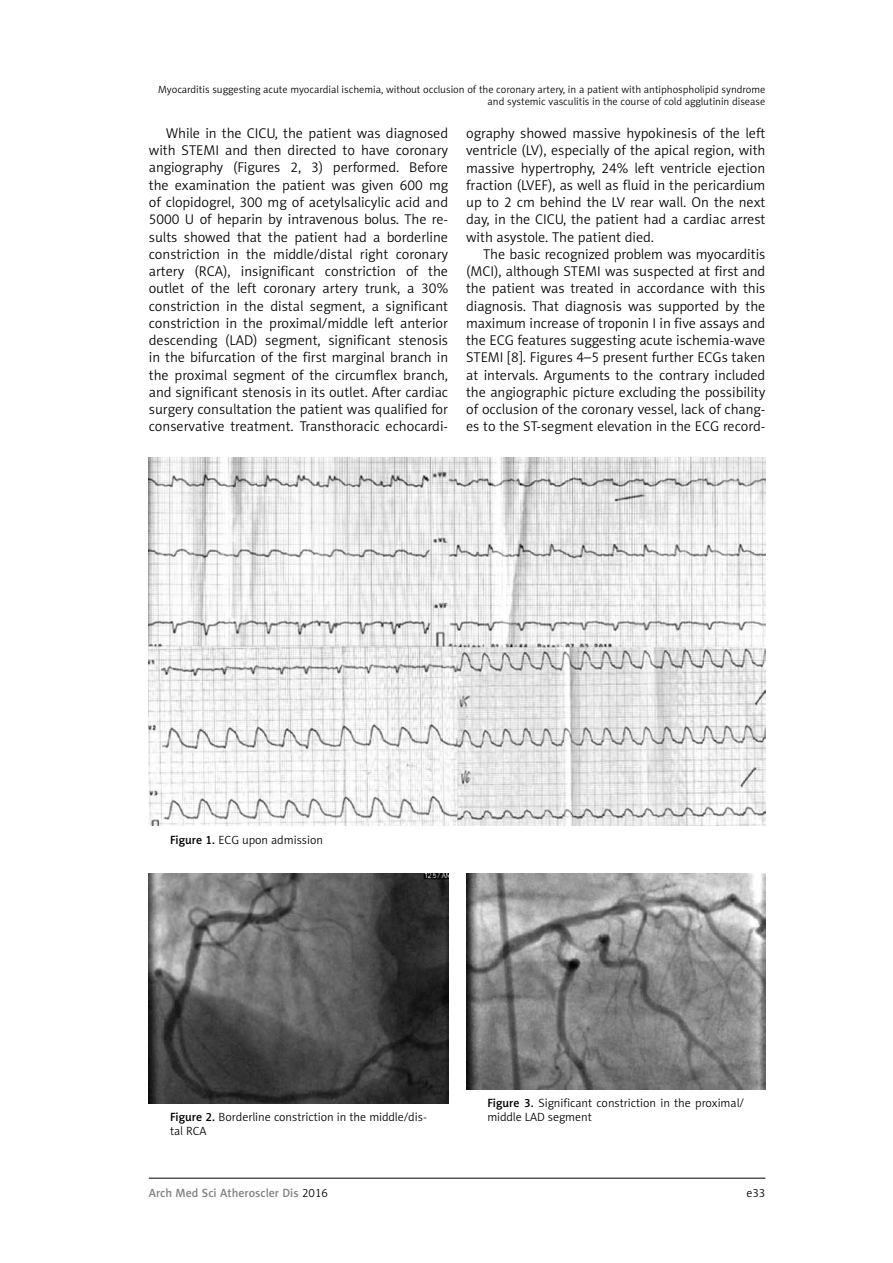
<style>
.page{position:relative;width:893px;height:1263px;background:#fff}
.page>*{position:absolute;margin:0;border:0;box-sizing:border-box;transform-origin:0 0}
.t1{font:14.25px/17.2px "Naomi Sans EFN Light";color:#000;text-align:justify}
.t2{font:12px/14.4px "Naomi Sans EFN Light";color:#000}
.t3{font:12px "Naomi Sans EFN Medium";color:#808285}
.t4{font:10.5px/12.6px "Naomi Sans EFN Light";color:#000;text-align:right}
.s1{font-family:"Naomi Sans EFN Medium"}
.s2{font-family:"Naomi Sans EFN Light";color:#000}
</style>
<div class="page">
<hr style="left:149px;top:1178px;width:616px;height:1px;background:#000">
<img style="left:149px;top:457px;width:616px;height:369px">
<img style="left:149px;top:873px;width:299px;height:231px">
<img style="left:466px;top:873px;width:299px;height:216px">
<p class="t4" style="left:158px;top:83px;width:609px">Myocarditis suggesting acute myocardial ischemia, without occlusion of the coronary artery, in a patient with antiphospholipid syndrome and systemic vasculitis in the course of cold agglutinin disease</p>
<p class="t1" style="left:149px;top:124px;width:301px;text-indent:17px">While in the CICU, the patient was diagnosed with STEMI and then directed to have coronary angiography (Figures 2, 3) performed. Before the examination the patient was given 600 mg of clopidogrel, 300 mg of acetylsalicylic acid and 5000 U of heparin by intravenous bolus. The re&shy;sults showed that the patient had a borderline constriction in the middle/distal right coronary artery (RCA), insignificant constriction of the outlet of the left coronary artery trunk, a 30% constriction in the distal segment, a significant constriction in the proximal/middle left anterior descending (LAD) segment, significant stenosis in the bifurcation of the first marginal branch in the proximal segment of the circumflex branch, and significant stenosis in its outlet. After cardiac surgery consultation the patient was qualified for conservative treatment. Transthoracic echocardi-</p>
<p class="t1" style="left:466px;top:125px;width:301px">ography showed massive hypokinesis of the left ventricle (LV), especially of the apical region, with massive hypertrophy, 24% left ventricle ejection fraction (LVEF), as well as fluid in the pericardium up to 2 cm behind the LV rear wall. On the next day, in the CICU, the patient had a cardiac arrest with asystole. The patient died.</p>
<p class="t1" style="left:466px;top:245px;width:301px;text-indent:17px">The basic recognized problem was myocarditis (MCI), although STEMI was suspected at first and the patient was treated in accordance with this diagnosis. That diagnosis was supported by the maximum increase of troponin I in five assays and the ECG features suggesting acute ischemia-wave STEMI [8]. Figures 4–5 present further ECGs taken at intervals. Arguments to the contrary included the angiographic picture excluding the possibility of occlusion of the coronary vessel, lack of chang&shy;es to the ST-segment elevation in the ECG record-</p>
<p class="t2" style="left:170px;top:833px;width:155px"><span class="s1">Figure 1.</span> ECG upon admission</p>
<p class="t2" style="left:170px;top:1110px;width:258px"><span class="s1">Figure 2.</span> Borderline constriction in the middle/dis&shy;tal RCA</p>
<p class="t2" style="left:487px;top:1095px;width:258px"><span class="s1">Figure 3.</span> Significant constriction in the proximal/ middle LAD segment</p>
<p class="t3" style="left:149px;top:1186px;width:181px">Arch Med Sci Atheroscler Dis <span class="s2">2016</span></p>
<p class="t2" style="left:746px;top:1186px;width:20px">e33</p>
</div>
